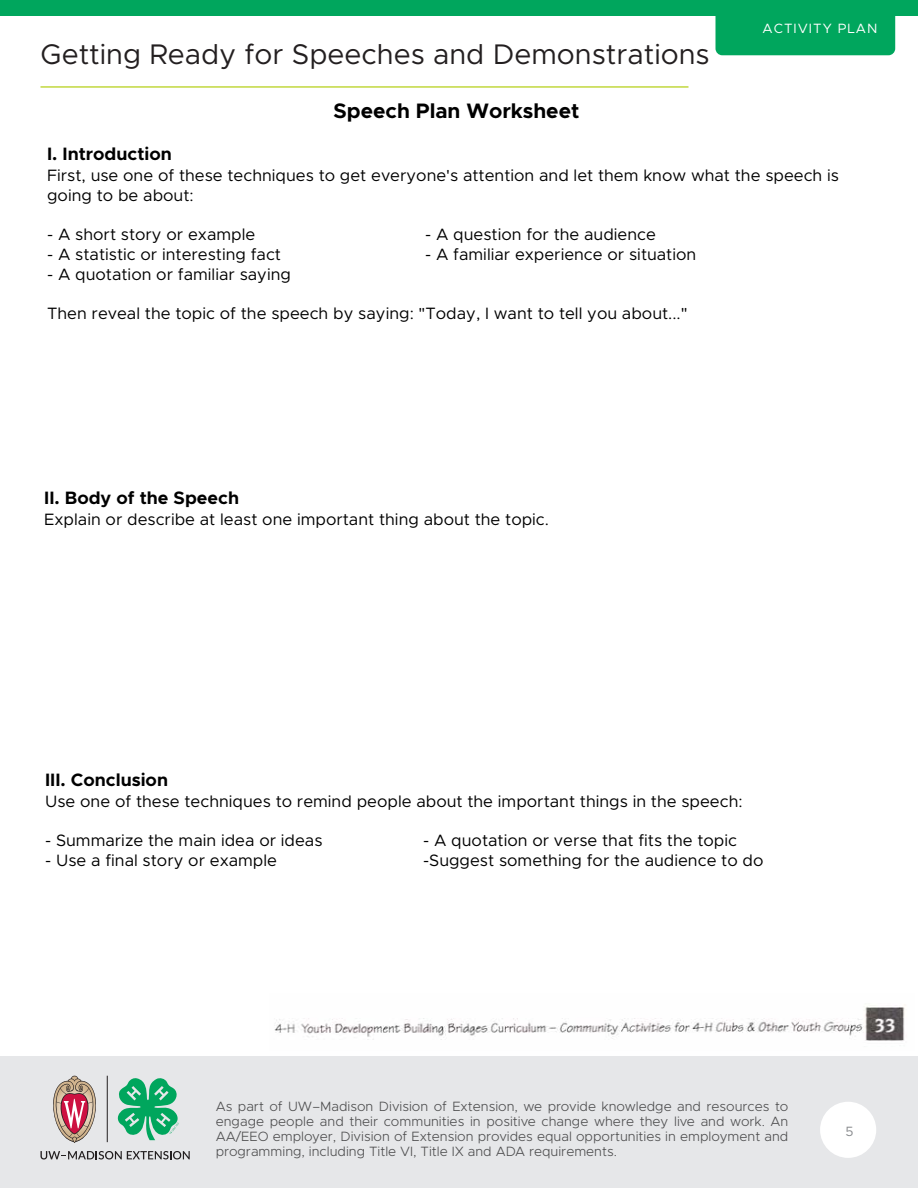
<style>
.page{position:relative;width:918px;height:1188px;background:#fff}
.page>*{position:absolute;margin:0;border:0;box-sizing:border-box;transform-origin:0 0}
.t1{font:28.5px "Metropolis";color:#231f20}
.t2{font:700 21px "Metropolis";color:#000}
.t3{font:700 18px "Metropolis";color:#000}
.t4{font:16.5px/19.8px "Metropolis";color:#000}
.t5{font:300 13.5px/15px "Metropolis";color:#4c4c4d;text-align:justify}
.t6{font:13.5px "Metropolis";letter-spacing:.075em;color:#fff}
.t7{font:13.5px "Metropolis";color:#8a8c8f}
</style>
<div class="page">
<div style="left:0;top:1056px;width:918px;height:132px;background:#e6e7e9"></div>
<hr style="left:107px;top:1076px;width:1px;height:66px;background:#231f20">
<svg style="left:117px;top:1078px;width:62px;height:62px"></svg>
<svg style="left:53px;top:1076px;width:43px;height:67px"></svg>
<svg style="left:40px;top:1151px;width:150px;height:8px"></svg>
<div style="left:820px;top:1102px;width:56px;height:56px;background:#fff;border-radius:50%"></div>
<div style="left:0;top:0;width:918px;height:16px;background:#00a65d"></div>
<div style="left:716px;top:16px;width:179px;height:39px;background:#00a65d"></div>
<hr style="left:40px;top:86px;width:648px;height:2px;background:#c2d83f">
<img style="left:274px;top:1005px;width:631px;height:36px">
<p class="t6" style="left:763px;top:20px;width:116px">ACTIVITY PLAN</p>
<h1 class="t1" style="left:40px;top:37px;width:671px">Getting Ready for Speeches and Demonstrations</h1>
<h2 class="t2" style="left:334px;top:98px;width:248px">Speech Plan Worksheet</h2>
<h3 class="t3" style="left:47px;top:144px;width:126px">I. Introduction</h3>
<p class="t4" style="left:47px;top:165px;width:793px">First, use one of these techniques to get everyone's attention and let them know what the speech is going to be about:</p>
<p class="t4" style="left:47px;top:225px;width:210px">- A short story or example</p>
<p class="t4" style="left:425px;top:225px;width:232px">- A question for the audience</p>
<p class="t4" style="left:47px;top:244px;width:235px">- A statistic or interesting fact</p>
<p class="t4" style="left:425px;top:244px;width:273px">- A familiar experience or situation</p>
<p class="t4" style="left:47px;top:264px;width:245px">- A quotation or familiar saying</p>
<p class="t4" style="left:47px;top:304px;width:642px">Then reveal the topic of the speech by saying: "Today, I want to tell you about..."</p>
<h3 class="t3" style="left:44px;top:488px;width:196px">II. Body of the Speech</h3>
<p class="t4" style="left:44px;top:509px;width:506px">Explain or describe at least one important thing about the topic.</p>
<h3 class="t3" style="left:45px;top:769px;width:124px">III. Conclusion</h3>
<p class="t4" style="left:45px;top:791px;width:699px">Use one of these techniques to remind people about the important things in the speech:</p>
<p class="t4" style="left:45px;top:831px;width:279px">- Summarize the main idea or ideas</p>
<p class="t4" style="left:423px;top:831px;width:315px">- A quotation or verse that fits the topic</p>
<p class="t4" style="left:45px;top:850px;width:233px">- Use a final story or example</p>
<p class="t4" style="left:423px;top:850px;width:342px">-Suggest something for the audience to do</p>
<p class="t5" style="left:216px;top:1099px;width:574px">As part of UW–Madison Division of Extension, we provide knowledge and resources to engage people and their communities in positive change where they live and work. An AA/EEO employer, Division of Extension provides equal opportunities in employment and programming, including Title VI, Title IX and ADA requirements.</p>
<p class="t7" style="left:846px;top:1123px;width:10px">5</p>
</div>
